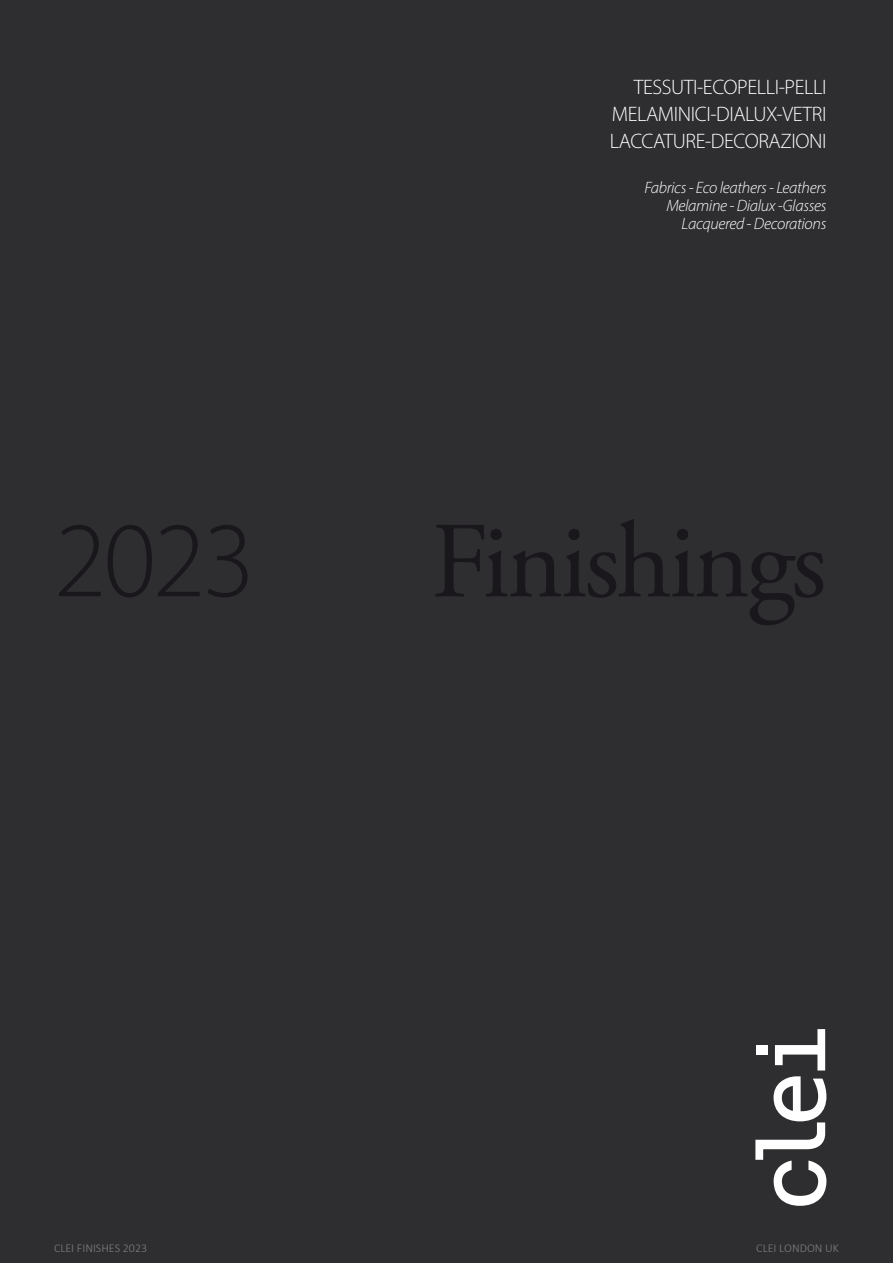
<style>
.page{position:relative;width:893px;height:1263px;background:#2e2d30}
.page>*{position:absolute;margin:0;border:0;box-sizing:border-box;transform-origin:0 0}
.t1{font:108px "Adobe Garamond Pro";letter-spacing:-.03em;color:#1a171c}
.t2{font:300 108px "Myriad Pro";color:#1a171c}
.t3{font:300 21px/27px "Myriad Pro";letter-spacing:-.02em;color:#fff;text-align:justify}
.t4{font:italic 300 16.5px/18px "Myriad Pro";letter-spacing:-.02em;color:#fff;text-align:right}
.t5{font:300 12px "Calibri";color:#808080}
</style>
<div class="page">
<div style="left:756px;top:1045px;width:11px;height:9px;background:#fff"></div>
<svg style="left:775px;top:1029px;width:50px;height:41px"></svg>
<svg style="left:755px;top:1076px;width:71px;height:130px"></svg>
<h1 class="t2" style="left:54px;top:495px;width:203px">2023</h1>
<p class="t3" style="left:610px;top:74px;width:218px;text-indent:24px">TESSUTI-ECOPELLI-PELLI MELAMINICI-DIALUX-VETRI LACCATURE-DECORAZIONI</p>
<p class="t4" style="left:645px;top:179px;width:183px">Fabrics - Eco leathers - Leathers<br>Melamine - Dialux -Glasses<br>Lacquered - Decorations</p>
<h1 class="t1" style="left:431px;top:497px;width:397px">Finishings</h1>
<p class="t5" style="left:54px;top:1240px;width:95px">CLEI FINISHES 2023</p>
<p class="t5" style="left:756px;top:1240px;width:84px">CLEI LONDON UK</p>
</div>
